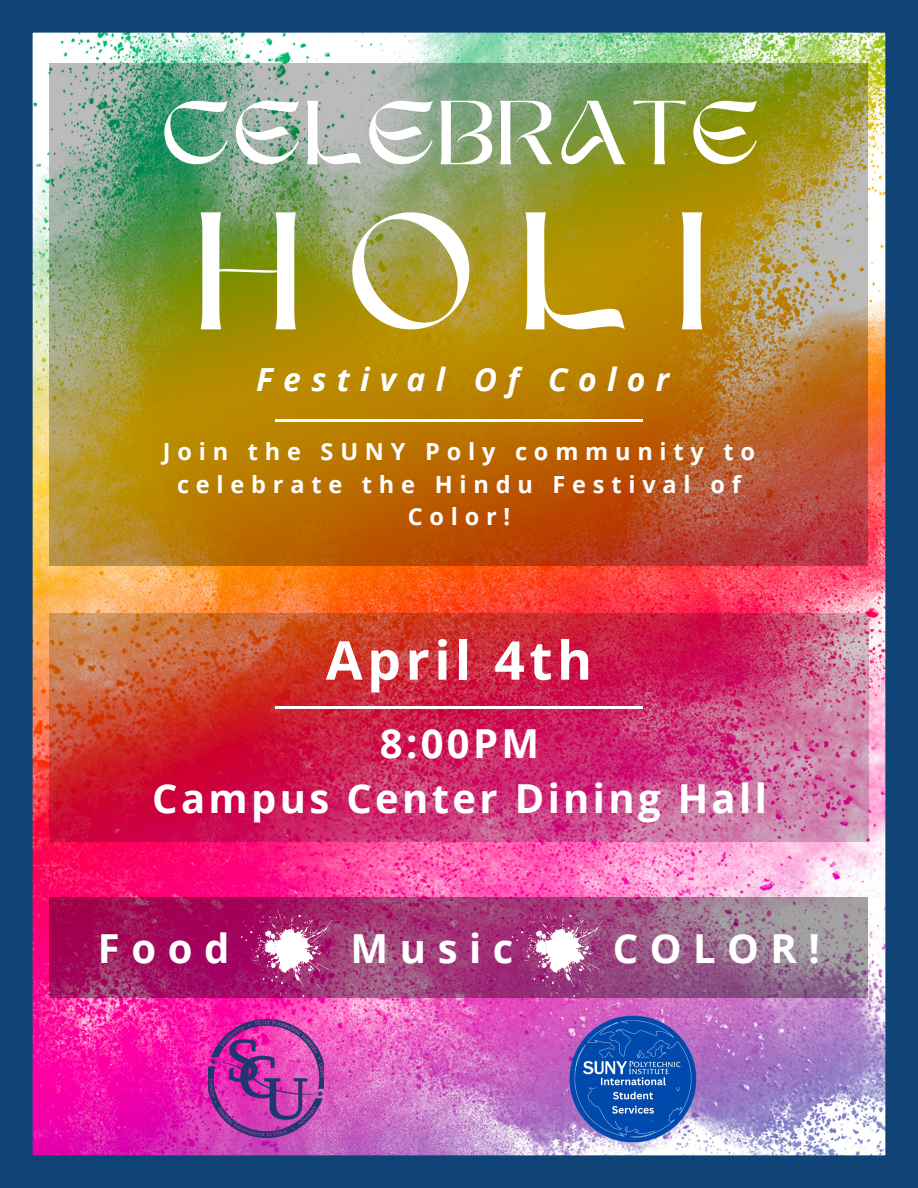
<style>
.page{position:relative;width:918px;height:1188px;background:#fff}
.page>*{position:absolute;margin:0;border:0;box-sizing:border-box;transform-origin:0 0}
.t1{font:167.25px "SEGO";color:#fff}
.t2{font:90.75px "SEGO";color:#fff}
.t3{font:700 53.4px "Open Sans";letter-spacing:.085em;color:#fff}
.t4{font:700 40.05px "Open Sans";letter-spacing:.29em;color:#fff}
.t5{font:700 39.9px/55.2px "Open Sans";letter-spacing:.085em;color:#fff;text-align:center}
.t6{font:italic 700 31.95px "Open Sans";letter-spacing:.325em;color:#fff}
.t7{font:700 23.55px/32.8px "Open Sans";letter-spacing:.29em;color:#fff;text-align:center}
</style>
<div class="page">
<img style="left:0;top:0;width:918px;height:1188px">
<svg style="left:49px;top:614px;width:820px;height:228px;background:#cc395b"></svg>
<svg style="left:275px;top:420px;width:367px;height:1px"></svg>
<svg style="left:49px;top:897px;width:819px;height:100px;background:#9d4278"></svg>
<svg style="left:241px;top:908px;width:92px;height:89px;background:#b44686"></svg>
<svg style="left:512px;top:908px;width:92px;height:89px;background:#ae5c93"></svg>
<img style="left:209px;top:1020px;width:114px;height:118px">
<img style="left:557px;top:1002px;width:153px;height:153px">
<svg style="left:275px;top:706px;width:367px;height:2px"></svg>
<h3 class="t2" style="left:164px;top:96px;width:602px">CELEBRATE</h3>
<h4 class="t1" style="left:201px;top:204px;width:518px">HOLI</h4>
<p class="t6" style="left:256px;top:357px;width:414px">Festival Of Color</p>
<p class="t7" style="left:163px;top:434px;width:594px">Join the SUNY Poly community to celebrate the Hindu Festival of<br>Color!</p>
<p class="t3" style="left:326px;top:623px;width:268px">April 4th</p>
<p class="t5" style="left:152px;top:714px;width:616px">8:00PM<br>Campus Center Dining Hall</p>
<h2 class="t4" style="left:98px;top:920px;width:133px">Food</h2>
<h2 class="t4" style="left:351px;top:920px;width:164px">Music</h2>
<h2 class="t4" style="left:613px;top:920px;width:209px">COLOR!</h2>
</div>
